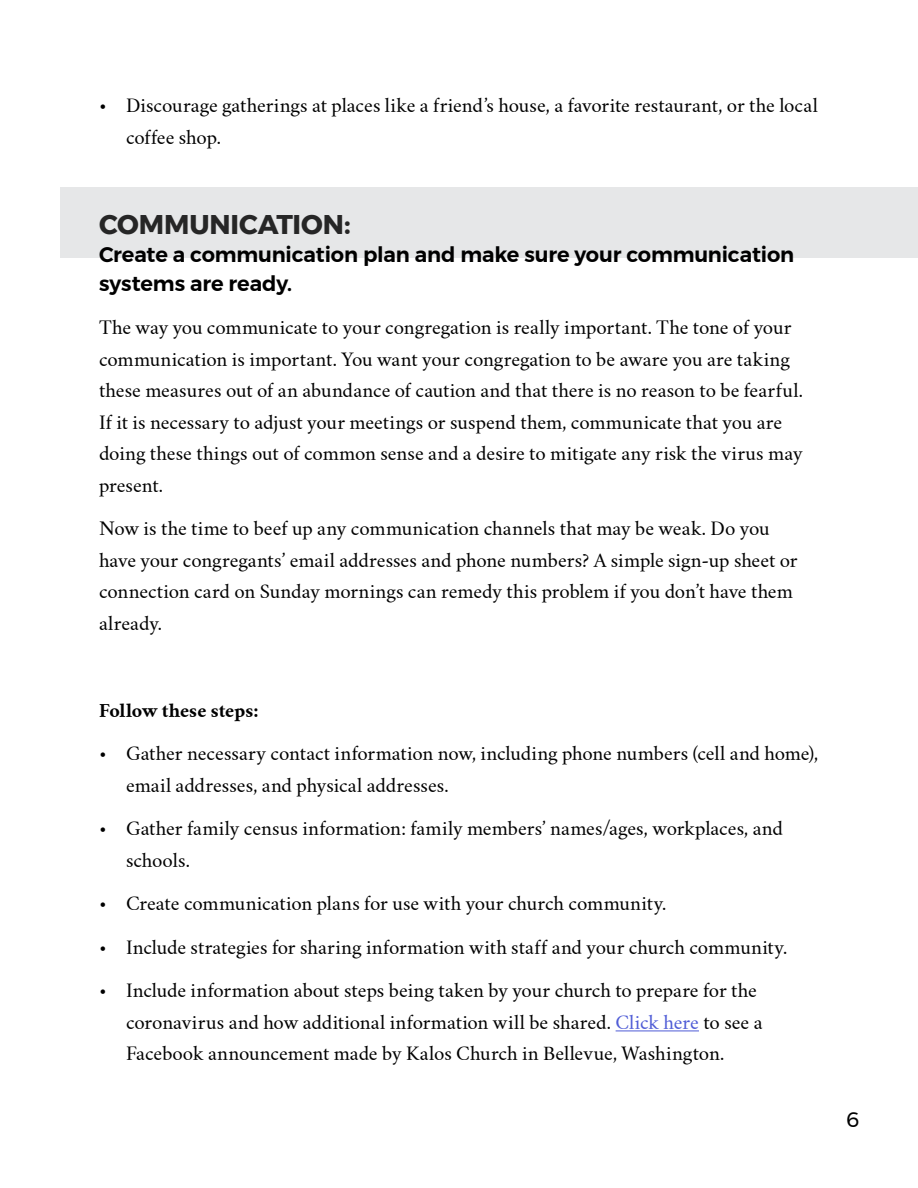
<style>
.page{position:relative;width:918px;height:1188px;background:#fff}
.page>*{position:absolute;margin:0;border:0;box-sizing:border-box;transform-origin:0 0}
.t1{font:700 27px "Montserrat";color:#262626}
.t2{font:600 21px/28.5px "Montserrat";letter-spacing:-.01em;color:#000}
.t3{font:21px "Montserrat";color:#000}
.t4{font:18px/31.5px "Crimson Text";letter-spacing:-.005em;color:#000}
.t5{font:700 18px "Crimson Text";color:#000}
.s1{color:#4f5cd6}
</style>
<div class="page">
<div style="left:60px;top:188px;width:858px;height:70px;background:#e6e7e8"></div>
<hr style="left:616px;top:1031px;width:83px;height:1px;background:#4f5cd6">
<p class="t4" style="left:126px;top:90px;width:693px;text-indent:-27px">• Discourage gatherings at places like a friend’s house, a favorite restaurant, or the local coffee shop.</p>
<h1 class="t1" style="left:99px;top:202px;width:253px">COMMUNICATION:</h1>
<p class="t2" style="left:99px;top:240px;width:697px">Create a communication plan and make sure your communication systems are ready.</p>
<p class="t4" style="left:99px;top:312px;width:706px">The way you communicate to your congregation is really important. The tone of your communication is important. You want your congregation to be aware you are taking these measures out of an abundance of caution and that there is no reason to be fearful.<br>If it is necessary to adjust your meetings or suspend them, communicate that you are doing these things out of common sense and a desire to mitigate any risk the virus may present.</p>
<p class="t4" style="left:99px;top:513px;width:700px">Now is the time to beef up any communication channels that may be weak. Do you have your congregants’ email addresses and phone numbers? A simple sign-up sheet or connection card on Sunday mornings can remedy this problem if you don’t have them already.</p>
<p class="t5" style="left:99px;top:699px;width:161px">Follow these steps:</p>
<p class="t4" style="left:126px;top:738px;width:694px;text-indent:-27px">• Gather necessary contact information now, including phone numbers (cell and home), email addresses, and physical addresses.</p>
<p class="t4" style="left:126px;top:813px;width:659px;text-indent:-27px">• Gather family census information: family members’ names/ages, workplaces, and schools.</p>
<p class="t4" style="left:99px;top:888px;width:569px">• Create communication plans for use with your church community.</p>
<p class="t4" style="left:99px;top:931px;width:690px">• Include strategies for sharing information with staff and your church community.</p>
<p class="t4" style="left:126px;top:975px;width:638px;text-indent:-27px">• Include information about steps being taken by your church to prepare for the coronavirus and how additional information will be shared. <span class="s1">Click here</span> to see a<br>Facebook announcement made by Kalos Church in Bellevue, Washington.</p>
<p class="t3" style="left:846px;top:1104px;width:15px">6</p>
</div>
